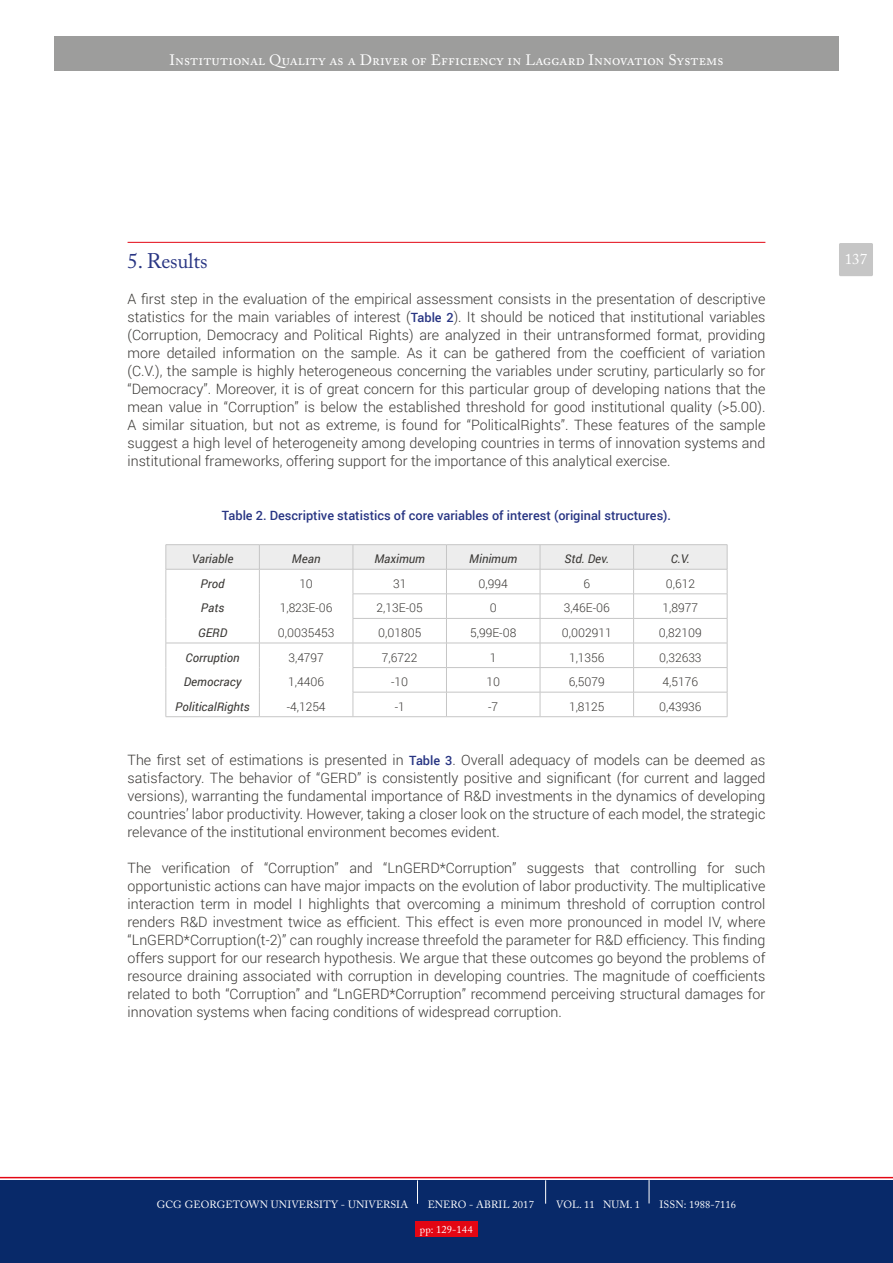
<style>
.page{position:relative;width:893px;height:1263px;background:#fff}
.page>*{position:absolute;margin:0;border:0;box-sizing:border-box;transform-origin:0 0}
.t1{font:21px "Adobe Caslon Pro";color:#283583}
.t2{font:15px "Adobe Caslon Pro";letter-spacing:.005em;color:#fff}
.t3{font:300 14.25px/18px "Roboto";color:#3a3835;text-align:justify}
.t4{font:500 12.75px "Roboto";color:#283583}
.t5{font:300 12px "Roboto";color:#3a3835}
.t6{font:italic 12px "Roboto";color:#3a3835}
.t7{font:10.5px "Adobe Caslon Pro";letter-spacing:.01em;color:#fff}
.s1{font-weight:500;font-size:12.75px;color:#283583}
</style>
<div class="page">
<div style="left:54px;top:37px;width:785px;height:34px;background:#9d9d9c"></div>
<div style="left:0;top:1180px;width:893px;height:83px;background:#082969"></div>
<svg style="left:0;top:1177px;width:893px;height:27px"></svg>
<div style="left:415px;top:1221px;width:63px;height:16px;background:#e30613"></div>
<div style="left:839px;top:243px;width:34px;height:33px;background:#c6c6c6;border-radius:2px"></div>
<hr style="left:128px;top:242px;width:637px;height:1px;background:#e30613">
<hr style="left:166px;top:544px;width:93px;height:1px;background:#c6c6c6">
<hr style="left:259px;top:544px;width:94px;height:1px;background:#c6c6c6">
<hr style="left:353px;top:544px;width:93px;height:1px;background:#c6c6c6">
<hr style="left:446px;top:544px;width:94px;height:1px;background:#c6c6c6">
<hr style="left:540px;top:544px;width:94px;height:1px;background:#c6c6c6">
<hr style="left:634px;top:544px;width:93px;height:1px;background:#c6c6c6">
<svg style="left:166px;top:545px;width:562px;height:171px"></svg>
<hr style="left:166px;top:716px;width:93px;height:1px;background:#c6c6c6">
<hr style="left:259px;top:716px;width:94px;height:1px;background:#c6c6c6">
<hr style="left:353px;top:716px;width:93px;height:1px;background:#c6c6c6">
<hr style="left:446px;top:716px;width:94px;height:1px;background:#c6c6c6">
<hr style="left:540px;top:716px;width:94px;height:1px;background:#c6c6c6">
<hr style="left:634px;top:716px;width:93px;height:1px;background:#c6c6c6">
<hr style="left:353px;top:618px;width:93px;height:1px;background:#c6c6c6">
<hr style="left:446px;top:618px;width:94px;height:1px;background:#c6c6c6">
<hr style="left:540px;top:618px;width:94px;height:1px;background:#c6c6c6">
<hr style="left:634px;top:618px;width:93px;height:1px;background:#c6c6c6">
<p class="t2" style="left:169px;top:51px;width:556px">Institutional Quality as a Driver of Efficiency in Laggard Innovation Systems</p>
<h1 class="t1" style="left:128px;top:249px;width:81px">5. Results</h1>
<p class="t2" style="left:845px;top:250px;width:24px">137</p>
<p class="t3" style="left:128px;top:290px;width:639px">A first step in the evaluation of the empirical assessment consists in the presentation of descriptive statistics for the main variables of interest (<span class="s1">Table 2</span>). It should be noticed that institutional variables (Corruption, Democracy and Political Rights) are analyzed in their untransformed format, providing more detailed information on the sample. As it can be gathered from the coefficient of variation (C.V.), the sample is highly heterogeneous concerning the variables under scrutiny, particularly so for “Democracy”. Moreover, it is of great concern for this particular group of developing nations that the mean value in “Corruption” is below the established threshold for good institutional quality (&gt;5.00).<br>A similar situation, but not as extreme, is found for “PoliticalRights”. These features of the sample suggest a high level of heterogeneity among developing countries in terms of innovation systems and institutional frameworks, offering support for the importance of this analytical exercise.</p>
<p class="t4" style="left:222px;top:507px;width:451px">Table 2. Descriptive statistics of core variables of interest (original structures).</p>
<p class="t6" style="left:192px;top:551px;width:43px">Variable</p>
<p class="t6" style="left:292px;top:551px;width:30px">Mean</p>
<p class="t6" style="left:374px;top:551px;width:52px">Maximum</p>
<p class="t6" style="left:469px;top:551px;width:50px">Minimum</p>
<p class="t6" style="left:564px;top:551px;width:46px">Std. Dev.</p>
<p class="t6" style="left:671px;top:551px;width:21px">C.V.</p>
<p class="t6" style="left:201px;top:575px;width:25px">Prod</p>
<p class="t5" style="left:299px;top:575px;width:15px">10</p>
<p class="t5" style="left:393px;top:575px;width:15px">31</p>
<p class="t5" style="left:479px;top:575px;width:31px">0,994</p>
<p class="t5" style="left:583px;top:575px;width:8px">6</p>
<p class="t5" style="left:666px;top:575px;width:31px">0,612</p>
<p class="t6" style="left:201px;top:600px;width:25px">Pats</p>
<p class="t5" style="left:280px;top:600px;width:54px">1,823E-06</p>
<p class="t5" style="left:377px;top:600px;width:48px">2,13E-05</p>
<p class="t5" style="left:490px;top:600px;width:8px">0</p>
<p class="t5" style="left:564px;top:600px;width:48px">3,46E-06</p>
<p class="t5" style="left:663px;top:600px;width:37px">1,8977</p>
<p class="t6" style="left:198px;top:624px;width:31px">GERD</p>
<p class="t5" style="left:278px;top:624px;width:58px">0,0035453</p>
<p class="t5" style="left:378px;top:624px;width:45px">0,01805</p>
<p class="t5" style="left:470px;top:624px;width:48px">5,99E-08</p>
<p class="t5" style="left:562px;top:624px;width:51px">0,002911</p>
<p class="t5" style="left:659px;top:624px;width:44px">0,82109</p>
<p class="t6" style="left:186px;top:649px;width:56px">Corruption</p>
<p class="t5" style="left:288px;top:649px;width:37px">3,4797</p>
<p class="t5" style="left:382px;top:649px;width:37px">7,6722</p>
<p class="t5" style="left:490px;top:649px;width:8px">1</p>
<p class="t5" style="left:569px;top:649px;width:37px">1,1356</p>
<p class="t5" style="left:659px;top:649px;width:44px">0,32633</p>
<p class="t6" style="left:184px;top:673px;width:59px">Democracy</p>
<p class="t5" style="left:288px;top:673px;width:37px">1,4406</p>
<p class="t5" style="left:391px;top:673px;width:19px">-10</p>
<p class="t5" style="left:486px;top:673px;width:15px">10</p>
<p class="t5" style="left:569px;top:673px;width:37px">6,5079</p>
<p class="t5" style="left:663px;top:673px;width:37px">4,5176</p>
<p class="t6" style="left:175px;top:698px;width:76px">PoliticalRights</p>
<p class="t5" style="left:287px;top:698px;width:40px">-4,1254</p>
<p class="t5" style="left:395px;top:698px;width:12px">-1</p>
<p class="t5" style="left:488px;top:698px;width:12px">-7</p>
<p class="t5" style="left:569px;top:698px;width:37px">1,8125</p>
<p class="t5" style="left:659px;top:698px;width:44px">0,43936</p>
<p class="t3" style="left:128px;top:750px;width:639px">The first set of estimations is presented in <span class="s1">Table 3</span>. Overall adequacy of models can be deemed as satisfactory. The behavior of “GERD” is consistently positive and significant (for current and lagged versions), warranting the fundamental importance of R&amp;D investments in the dynamics of developing countries’ labor productivity. However, taking a closer look on the structure of each model, the strategic relevance of the institutional environment becomes evident.</p>
<p class="t3" style="left:128px;top:858px;width:639px">The verification of “Corruption” and “LnGERD*Corruption” suggests that controlling for such opportunistic actions can have major impacts on the evolution of labor productivity. The multiplicative interaction term in model I highlights that overcoming a minimum threshold of corruption control renders R&amp;D investment twice as efficient. This effect is even more pronounced in model IV, where “LnGERD*Corruption(t-2)” can roughly increase threefold the parameter for R&amp;D efficiency. This finding offers support for our research hypothesis. We argue that these outcomes go beyond the problems of resource draining associated with corruption in developing countries. The magnitude of coefficients related to both “Corruption” and “LnGERD*Corruption” recommend perceiving structural damages for innovation systems when facing conditions of widespread corruption.</p>
<p class="t7" style="left:157px;top:1198px;width:253px">GCG GEORGETOWN UNIVERSITY - UNIVERSIA</p>
<p class="t7" style="left:428px;top:1198px;width:108px">ENERO - ABRIL 2017</p>
<p class="t7" style="left:556px;top:1198px;width:85px">VOL. 11 NUM. 1</p>
<p class="t7" style="left:660px;top:1198px;width:78px">ISSN: 1988-7116</p>
<p class="t7" style="left:420px;top:1223px;width:54px">pp: 129-144</p>
</div>
